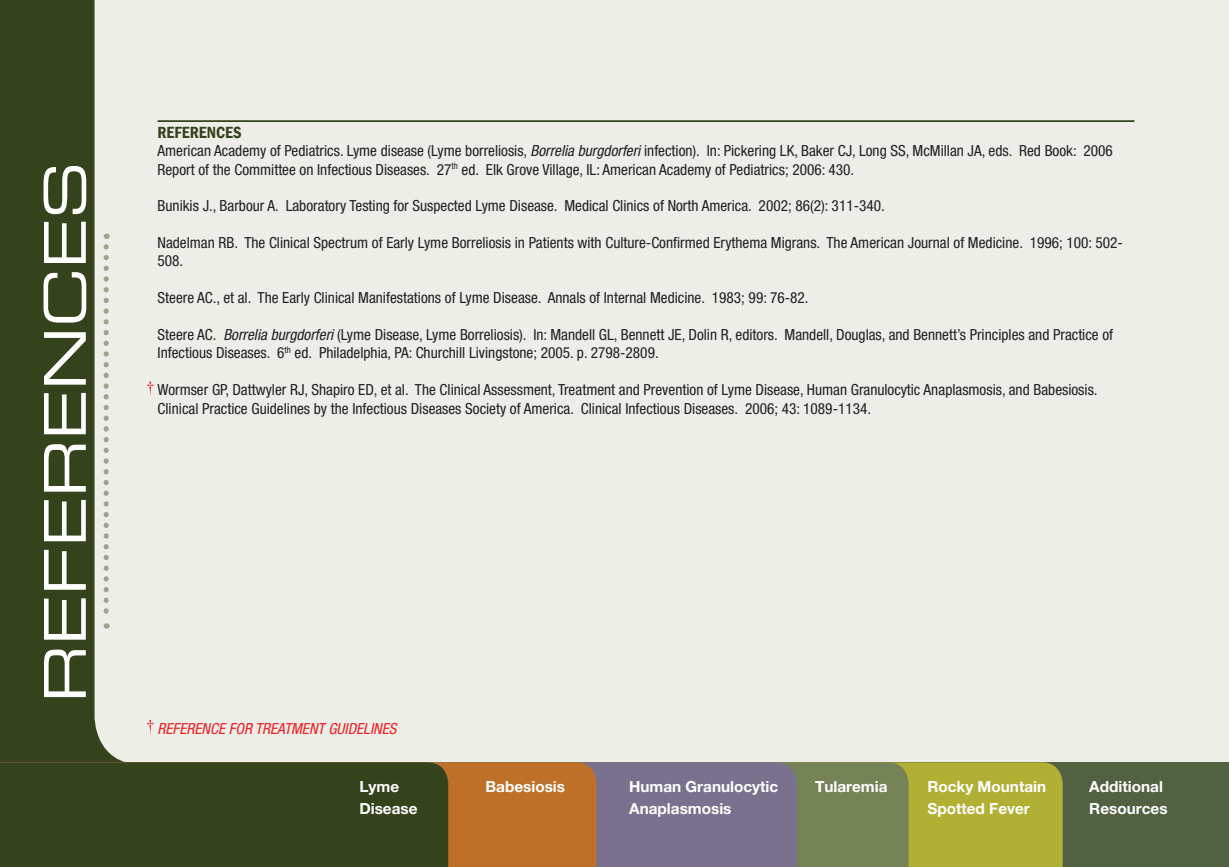
<style>
.page{position:relative;width:1229px;height:867px;background:#fff}
.page>*{position:absolute;margin:0;border:0;box-sizing:border-box;transform-origin:0 0}
.t1{font:57.75px "Eurostile Extended Two";color:#fff}
.t2{font:600 condensed 16.62px "Franklin Gothic";color:#34431c}
.t3{font:condensed 15.4px/18.4px "Helvetica Neue LT Pro";color:#231f20}
.t4{font:700 15.4px/21.5px "Helvetica Neue LT Pro";color:#fff}
.t5{font:italic condensed 15.4px "Helvetica Neue LT Pro";color:#ee1f23}
.s1{font-style:italic}
</style>
<div class="page">
<div style="left:0;top:0;width:1228px;height:866px;background:#34431c"></div>
<div style="left:94px;top:0;width:1134px;height:762px;background:#edeee8"></div>
<svg style="left:104px;top:247px;width:5px;height:381px;background:#cfd1c4"></svg>
<hr style="left:158px;top:120px;width:976px;height:2px;background:#34431c">
<svg style="left:147px;top:381px;width:6px;height:14px"></svg>
<svg style="left:147px;top:719px;width:6px;height:14px"></svg>
<div style="left:16px;top:762px;width:1212px;height:104px;background:#526141"></div>
<div style="left:908px;top:762px;width:154px;height:104px;background:#b1af34"></div>
<div style="left:796px;top:762px;width:112px;height:104px;background:#768356"></div>
<div style="left:596px;top:762px;width:200px;height:104px;background:#79718d"></div>
<div style="left:448px;top:762px;width:148px;height:104px;background:#be7028"></div>
<div style="left:0;top:762px;width:448px;height:104px;background:#34431c"></div>
<h1 class="t1" style="left:26px;top:702px;width:542px;rotate:-90deg">REFERENCES</h1>
<p class="t2" style="left:158px;top:121px;width:86px">REFERENCES</p>
<p class="t3" style="left:158px;top:141px;width:956px">American Academy of Pediatrics. Lyme disease (Lyme borreliosis, <span class="s1">Borrelia burgdorferi</span> infection). In: Pickering LK, Baker CJ, Long SS, McMillan JA, eds. Red Book: 2006<br>Report of the Committee on Infectious Diseases. 27<sup>th</sup> ed. Elk Grove Village, IL: American Academy of Pediatrics; 2006: 430.</p>
<p class="t3" style="left:158px;top:196px;width:728px">Bunikis J., Barbour A. Laboratory Testing for Suspected Lyme Disease. Medical Clinics of North America. 2002; 86(2): 311-340.</p>
<p class="t3" style="left:158px;top:233px;width:966px">Nadelman RB. The Clinical Spectrum of Early Lyme Borreliosis in Patients with Culture-Confirmed Erythema Migrans. The American Journal of Medicine. 1996; 100: 502-<br>508.</p>
<p class="t3" style="left:158px;top:288px;width:652px">Steere AC., et al. The Early Clinical Manifestations of Lyme Disease. Annals of Internal Medicine. 1983; 99: 76-82.</p>
<p class="t3" style="left:158px;top:325px;width:957px">Steere AC. <span class="s1">Borrelia burgdorferi</span> (Lyme Disease, Lyme Borreliosis). In: Mandell GL, Bennett JE, Dolin R, editors. Mandell, Douglas, and Bennett’s Principles and Practice of<br>Infectious Diseases. 6<sup>th</sup> ed. Philadelphia, PA: Churchill Livingstone; 2005. p. 2798-2809.</p>
<p class="t3" style="left:158px;top:380px;width:941px">Wormser GP, Dattwyler RJ, Shapiro ED, et al. The Clinical Assessment, Treatment and Prevention of Lyme Disease, Human Granulocytic Anaplasmosis, and Babesiosis.<br>Clinical Practice Guidelines by the Infectious Diseases Society of America. Clinical Infectious Diseases. 2006; 43: 1089-1134.</p>
<p class="t5" style="left:158px;top:719px;width:240px">REFERENCE FOR TREATMENT GUIDELINES</p>
<p class="t4" style="left:359px;top:775px;width:41px">Lyme</p>
<p class="t4" style="left:485px;top:775px;width:81px">Babesiosis</p>
<p class="t4" style="left:359px;top:797px;width:60px">Disease</p>
<p class="t4" style="left:629px;top:775px;width:151px">Human Granulocytic</p>
<p class="t4" style="left:815px;top:775px;width:74px">Tularemia</p>
<p class="t4" style="left:629px;top:797px;width:104px">Anaplasmosis</p>
<p class="t4" style="left:927px;top:775px;width:120px">Rocky Mountain<br>Spotted Fever</p>
<p class="t4" style="left:1089px;top:775px;width:80px">Additional<br>Resources</p>
</div>
